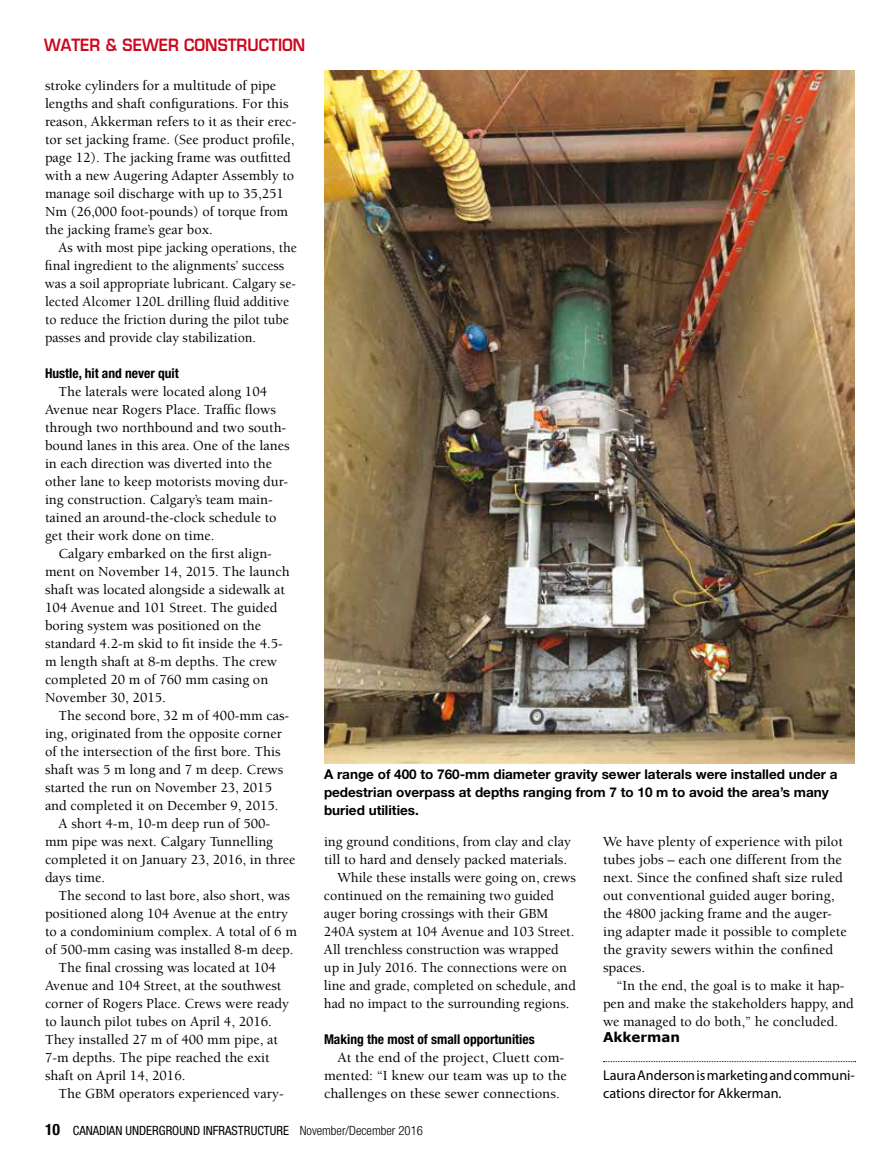
<style>
.page{position:relative;width:891px;height:1161px;background:#fff}
.page>*{position:absolute;margin:0;border:0;box-sizing:border-box;transform-origin:0 0}
.t1{font:16.5px "Square 721 Dm";color:#cd071e;scale:.91 1}
.t2{font:500 14.25px/18px "Berkeley";color:#000}
.t3{font:14.25px/18px "Myriad Pro";color:#000}
.t4{font:700 13.5px/18px "Helvetica Neue";color:#000}
.t5{font:700 condensed 13.5px "Helvetica Neue";color:#000}
.t6{font:700 13.5px "Verdana";color:#000}
.t7{font:condensed 12.75px "Helvetica Neue";color:#000}
.s1{font-weight:700;font-size:15.75px}
.s2{font-weight:300}
</style>
<div class="page">
<svg style="left:603px;top:1061px;width:253px;height:1px"></svg>
<img style="left:324px;top:70px;width:531px;height:693px">
<p class="t1" style="left:44px;top:34px;width:288px">WATER &amp; SEWER CONSTRUCTION</p>
<p class="t2" style="left:45px;top:77px;width:253px">stroke cylinders for a multitude of pipe lengths and shaft configurations. For this reason, Akkerman refers to it as their erec&shy;tor set jacking frame. (See product profile, page 12). The jacking frame was outfitted with a new Augering Adapter Assembly to manage soil discharge with up to 35,251<br>Nm (26,000 foot-pounds) of torque from the jacking frame’s gear box.</p>
<p class="t2" style="left:45px;top:239px;width:253px;text-indent:14px">As with most pipe jacking operations, the final ingredient to the alignments’ success was a soil appropriate lubricant. Calgary se&shy;lected Alcomer 120L drilling fluid additive to reduce the friction during the pilot tube passes and provide clay stabilization.</p>
<p class="t5" style="left:45px;top:365px;width:135px">Hustle, hit and never quit</p>
<p class="t2" style="left:45px;top:383px;width:246px;text-indent:13px">The laterals were located along 104<br>Avenue near Rogers Place. Traffic flows through two northbound and two south&shy;bound lanes in this area. One of the lanes in each direction was diverted into the other lane to keep motorists moving dur&shy;ing construction. Calgary’s team main&shy;tained an around-the-clock schedule to get their work done on time.</p>
<p class="t2" style="left:45px;top:545px;width:246px;text-indent:13px">Calgary embarked on the first align&shy;ment on November 14, 2015. The launch shaft was located alongside a sidewalk at 104 Avenue and 101 Street. The guided boring system was positioned on the standard 4.2-m skid to fit inside the 4.5- m length shaft at 8-m depths. The crew completed 20 m of 760 mm casing on November 30, 2015.</p>
<p class="t2" style="left:58px;top:707px;width:232px">The second bore, 32 m of 400-mm cas-</p>
<p class="t2" style="left:45px;top:725px;width:238px">ing, originated from the opposite corner</p>
<p class="t2" style="left:45px;top:743px;width:237px">of the intersection of the first bore. This</p>
<p class="t2" style="left:45px;top:761px;width:240px">shaft was 5 m long and 7 m deep. Crews</p>
<p class="t2" style="left:45px;top:779px;width:229px">started the run on November 23, 2015</p>
<p class="t2" style="left:45px;top:797px;width:235px">and completed it on December 9, 2015.</p>
<p class="t2" style="left:58px;top:815px;width:213px">A short 4-m, 10-m deep run of 500-</p>
<p class="t2" style="left:45px;top:833px;width:230px">mm pipe was next. Calgary Tunnelling</p>
<p class="t2" style="left:45px;top:851px;width:252px">completed it on January 23, 2016, in three</p>
<p class="t2" style="left:45px;top:869px;width:62px">days time.</p>
<p class="t2" style="left:58px;top:887px;width:233px">The second to last bore, also short, was</p>
<p class="t2" style="left:45px;top:905px;width:245px">positioned along 104 Avenue at the entry</p>
<p class="t2" style="left:45px;top:923px;width:253px">to a condominium complex. A total of 6 m</p>
<p class="t2" style="left:45px;top:941px;width:250px">of 500-mm casing was installed 8-m deep.</p>
<p class="t2" style="left:58px;top:959px;width:219px">The final crossing was located at 104</p>
<p class="t2" style="left:45px;top:977px;width:238px">Avenue and 104 Street, at the southwest</p>
<p class="t2" style="left:45px;top:995px;width:245px">corner of Rogers Place. Crews were ready</p>
<p class="t2" style="left:45px;top:1013px;width:229px">to launch pilot tubes on April 4, 2016.</p>
<p class="t2" style="left:45px;top:1031px;width:235px">They installed 27 m of 400 mm pipe, at</p>
<p class="t2" style="left:45px;top:1049px;width:226px">7-m depths. The pipe reached the exit</p>
<p class="t2" style="left:45px;top:1067px;width:142px">shaft on April 14, 2016.</p>
<p class="t2" style="left:58px;top:1085px;width:227px">The GBM operators experienced vary-</p>
<p class="t4" style="left:324px;top:765px;width:515px">A range of 400 to 760-mm diameter gravity sewer laterals were installed under a pedestrian overpass at depths ranging from 7 to 10 m to avoid the area’s many buried utilities.</p>
<p class="t2" style="left:324px;top:833px;width:248px">ing ground conditions, from clay and clay</p>
<p class="t2" style="left:324px;top:851px;width:245px">till to hard and densely packed materials.</p>
<p class="t2" style="left:338px;top:869px;width:240px">While these installs were going on, crews</p>
<p class="t2" style="left:324px;top:887px;width:232px">continued on the remaining two guided</p>
<p class="t2" style="left:324px;top:905px;width:226px">auger boring crossings with their GBM</p>
<p class="t2" style="left:324px;top:923px;width:252px">240A system at 104 Avenue and 103 Street.</p>
<p class="t2" style="left:324px;top:941px;width:236px">All trenchless construction was wrapped</p>
<p class="t2" style="left:324px;top:959px;width:244px">up in July 2016. The connections were on</p>
<p class="t2" style="left:324px;top:977px;width:253px">line and grade, completed on schedule, and</p>
<p class="t2" style="left:324px;top:995px;width:247px">had no impact to the surrounding regions.</p>
<p class="t5" style="left:324px;top:1031px;width:212px">Making the most of small opportunities</p>
<p class="t2" style="left:324px;top:1049px;width:245px;text-indent:14px">At the end of the project, Cluett com&shy;mented: “I knew our team was up to the challenges on these sewer connections.</p>
<p class="t2" style="left:603px;top:833px;width:245px">We have plenty of experience with pilot tubes jobs – each one different from the next. Since the confined shaft size ruled out conventional guided auger boring, the 4800 jacking frame and the auger&shy;ing adapter made it possible to complete the gravity sewers within the confined spaces.</p>
<p class="t2" style="left:603px;top:977px;width:252px;text-indent:13px">“In the end, the goal is to make it hap&shy;pen and make the stakeholders happy, and we managed to do both,” he concluded.</p>
<p class="t6" style="left:603px;top:1028px;width:79px">Akkerman</p>
<p class="t3" style="left:603px;top:1066px;width:253px">Laura Anderson is marketing and communi&shy;cations director for Akkerman.</p>
<p class="t7" style="left:45px;top:1123px;width:379px"><span class="s1">10</span> CANADIAN UNDERGROUND INFRASTRUCTURE <span class="s2">November/December 2016</span></p>
</div>
